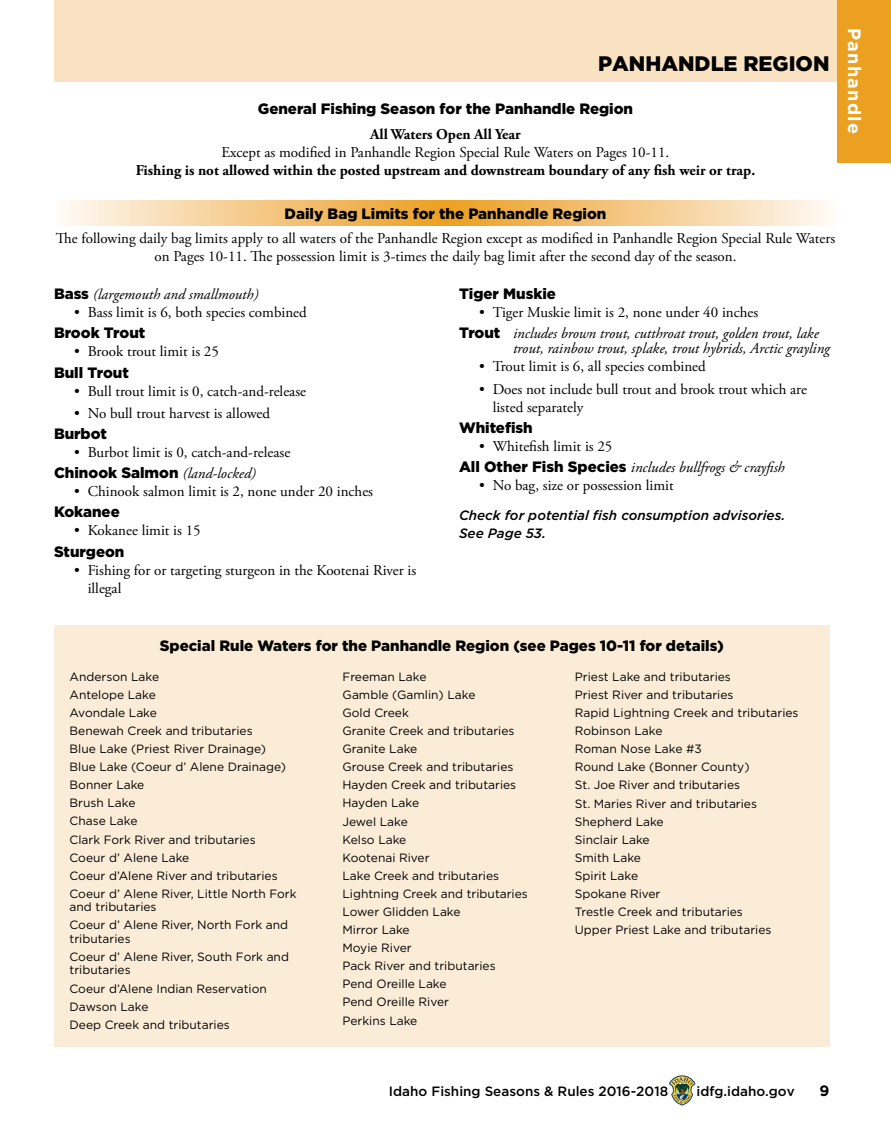
<style>
.page{position:relative;width:891px;height:1134px;background:#fff}
.page>*{position:absolute;margin:0;border:0;box-sizing:border-box;transform-origin:0 0}
.t1{font:900 21px "Gotham";color:#000}
.t2{font:700 18px "Gotham";letter-spacing:.07em;color:#fff}
.t3{font:15px/18px "Adobe Garamond Pro";color:#000}
.t4{font:italic 15px/21.1px "Adobe Garamond Pro";color:#000}
.t5{font:900 15px "Gotham";color:#000}
.t6{font:700 15px "Adobe Garamond Pro";color:#000}
.t7{font:700 15px "Gotham";color:#000}
.t8{font:italic 500 13.5px/18px "Gotham";color:#000}
.t9{font:500 13.5px "Gotham";color:#000}
.t10{font:12px/18.1px "Gotham";color:#000}
.s1{font-family:"Gotham";font-weight:900;font-style:normal}
.s2{font-family:"Adobe Garamond Pro";font-weight:400;font-style:italic}
.s3{font-style:normal}
</style>
<div class="page">
<svg style="left:669px;top:1075px;width:26px;height:31px"></svg>
<div style="left:837px;top:0;width:54px;height:162px;background:#eca021"></div>
<svg style="left:62px;top:201px;width:768px;height:24px;background:#f4ca89"></svg>
<div style="left:54px;top:625px;width:776px;height:422px;background:#fbecd7"></div>
<div style="left:54px;top:0;width:783px;height:81px;background:#f9e2c1"></div>
<h1 class="t1" style="left:598px;top:49px;width:233px">PANHANDLE REGION</h1>
<p class="t5" style="left:258px;top:98px;width:377px">General Fishing Season for the Panhandle Region</p>
<p class="t6" style="left:370px;top:125px;width:152px">All Waters Open All Year</p>
<p class="t3" style="left:222px;top:144px;width:449px">Except as modified in Panhandle Region Special Rule Waters on Pages 10-11.</p>
<p class="t6" style="left:136px;top:161px;width:621px">Fishing is not allowed within the posted upstream and downstream boundary of any fish weir or trap.</p>
<p class="t5" style="left:285px;top:203px;width:323px">Daily Bag Limits for the Panhandle Region</p>
<p class="t3" style="left:56px;top:230px;width:781px;text-align:center">The following daily bag limits apply to all waters of the Panhandle Region except as modified in Panhandle Region Special Rule Waters on Pages 10-11. The possession limit is 3-times the daily bag limit after the second day of the season.</p>
<p class="t4" style="left:54px;top:284px;width:206px"><span class="s1">Bass</span> (largemouth and smallmouth)</p>
<p class="t3" style="left:74px;top:304px;width:234px">• Bass limit is 6, both species combined</p>
<p class="t5" style="left:54px;top:323px;width:93px">Brook Trout</p>
<p class="t3" style="left:74px;top:343px;width:146px">• Brook trout limit is 25</p>
<p class="t5" style="left:54px;top:362px;width:76px">Bull Trout</p>
<p class="t3" style="left:74px;top:382px;width:233px">• Bull trout limit is 0, catch-and-release</p>
<p class="t3" style="left:74px;top:405px;width:197px">• No bull trout harvest is allowed</p>
<p class="t5" style="left:54px;top:424px;width:55px">Burbot</p>
<p class="t3" style="left:74px;top:444px;width:218px">• Burbot limit is 0, catch-and-release</p>
<p class="t5" style="left:54px;top:463px;width:203px">Chinook Salmon <span class="s2">(land-locked)</span></p>
<p class="t3" style="left:74px;top:483px;width:300px">• Chinook salmon limit is 2, none under 20 inches</p>
<p class="t5" style="left:54px;top:502px;width:67px">Kokanee</p>
<p class="t3" style="left:74px;top:522px;width:128px">• Kokanee limit is 15</p>
<p class="t5" style="left:54px;top:541px;width:72px">Sturgeon</p>
<p class="t3" style="left:88px;top:561px;width:330px;text-indent:-14px">• Fishing for or targeting sturgeon in the Kootenai River is illegal</p>
<p class="t5" style="left:459px;top:284px;width:99px">Tiger Muskie</p>
<p class="t4" style="left:459px;top:302px;width:361px;text-indent:20px"><span class="s3">• Tiger Muskie limit is 2, none under 40 inches<br></span><span class="s1">Trout</span> includes brown trout, cutthroat trout, golden trout, lake</p>
<p class="t4" style="left:513px;top:339px;width:318px">trout, rainbow trout, splake, trout hybrids, Arctic grayling</p>
<p class="t3" style="left:479px;top:358px;width:228px">• Trout limit is 6, all species combined</p>
<p class="t3" style="left:493px;top:381px;width:316px;text-indent:-14px">• Does not include bull trout and brook trout which are listed separately</p>
<p class="t5" style="left:459px;top:418px;width:75px">Whitefish</p>
<p class="t4" style="left:459px;top:436px;width:327px;text-indent:20px"><span class="s3">• Whitefish limit is 25<br></span><span class="s1">All Other Fish Species</span> includes bullfrogs &amp; crayfish</p>
<p class="t3" style="left:479px;top:477px;width:196px">• No bag, size or possession limit</p>
<p class="t8" style="left:459px;top:506px;width:328px">Check for potential fish consumption advisories.<br>See Page 53.</p>
<h2 class="t2" style="left:865px;top:28px;width:107px;rotate:90deg">Panhandle</h2>
<p class="t5" style="left:160px;top:635px;width:566px">Special Rule Waters for the Panhandle Region (see Pages 10-11 for details)</p>
<p class="t10" style="left:70px;top:667px;width:228px">Anderson Lake<br>Antelope Lake<br>Avondale Lake<br>Benewah Creek and tributaries<br>Blue Lake (Priest River Drainage)<br>Blue Lake (Coeur d’ Alene Drainage)<br>Bonner Lake<br>Brush Lake<br>Chase Lake<br>Clark Fork River and tributaries<br>Coeur d’ Alene Lake<br>Coeur d’Alene River and tributaries<br>Coeur d’ Alene River, Little North Fork</p>
<p class="t10" style="left:70px;top:898px;width:220px">and tributaries<br>Coeur d’ Alene River, North Fork and</p>
<p class="t10" style="left:70px;top:929px;width:221px">tributaries<br>Coeur d’ Alene River, South Fork and</p>
<p class="t10" style="left:70px;top:961px;width:199px">tributaries<br>Coeur d’Alene Indian Reservation<br>Dawson Lake<br>Deep Creek and tributaries</p>
<p class="t10" style="left:342px;top:667px;width:187px">Freeman Lake<br>Gamble (Gamlin) Lake<br>Gold Creek<br>Granite Creek and tributaries<br>Granite Lake<br>Grouse Creek and tributaries<br>Hayden Creek and tributaries<br>Hayden Lake<br>Jewel Lake<br>Kelso Lake<br>Kootenai River<br>Lake Creek and tributaries<br>Lightning Creek and tributaries<br>Lower Glidden Lake<br>Mirror Lake<br>Moyie River<br>Pack River and tributaries<br>Pend Oreille Lake<br>Pend Oreille River<br>Perkins Lake</p>
<p class="t10" style="left:575px;top:667px;width:225px">Priest Lake and tributaries<br>Priest River and tributaries<br>Rapid Lightning Creek and tributaries<br>Robinson Lake<br>Roman Nose Lake #3<br>Round Lake (Bonner County)<br>St. Joe River and tributaries<br>St. Maries River and tributaries<br>Shepherd Lake<br>Sinclair Lake<br>Smith Lake<br>Spirit Lake<br>Spokane River<br>Trestle Creek and tributaries<br>Upper Priest Lake and tributaries</p>
<p class="t9" style="left:389px;top:1084px;width:281px">Idaho Fishing Seasons &amp; Rules 2016-2018</p>
<p class="t9" style="left:697px;top:1084px;width:100px">idfg.idaho.gov</p>
<p class="t7" style="left:820px;top:1082px;width:11px">9</p>
</div>
